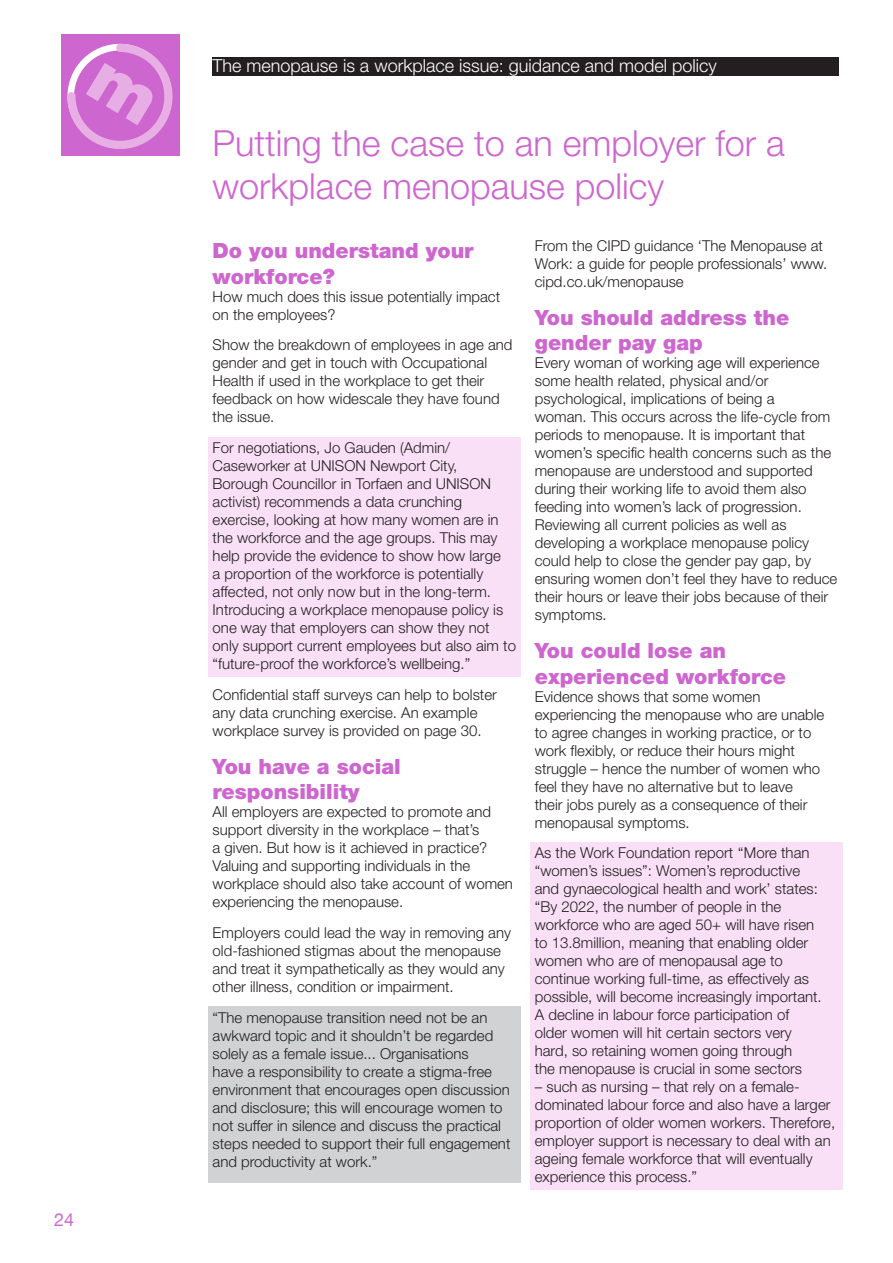
<style>
.page{position:relative;width:893px;height:1263px;background:#fff}
.page>*{position:absolute;margin:0;border:0;box-sizing:border-box;transform-origin:0 0}
.t1{font:300 36px/43.2px "Helvetica Neue";color:#cd66ce}
.subheads{font:900 21px/25.2px "Helvetica Neue";color:#cd66ce}
.t2{font:300 18px "Helvetica Neue";color:#fff}
.t3{font:18px "Helvetica Neue";color:#cd66ce}
.Body_text{font:300 15px/18px "Helvetica Neue";color:#231f20}
.tint_box_text{font:300 15px/18px "Helvetica Neue";color:#231f20}
.tintbox_grey{font:300 15px/18px "Helvetica Neue";color:#231f20}
</style>
<div class="page">
<div style="left:213px;top:57px;width:626px;height:18px;background:#231f20"></div>
<div style="left:62px;top:34px;width:118px;height:121px;background:#cd66ce"></div>
<div style="left:208px;top:437px;width:313px;height:240px;background:#f9e0f6"></div>
<div style="left:208px;top:1006px;width:313px;height:176px;background:#d1d2d4"></div>
<div style="left:531px;top:842px;width:312px;height:348px;background:#f9e0f6"></div>
<svg style="left:67px;top:43px;width:106px;height:106px"></svg>
<p class="t3" style="left:54px;top:1207px;width:22px">24</p>
<p class="t2" style="left:213px;top:54px;width:506px">The menopause is a workplace issue: guidance and model policy</p>
<p class="t1" style="left:213px;top:121px;width:574px">Putting the case to an employer for a workplace menopause policy</p>
<p class="subheads" style="left:213px;top:238px;width:262px">Do you understand your workforce?</p>
<p class="Body_text" style="left:213px;top:287px;width:289px">How much does this issue potentially impact on the employees?</p>
<p class="Body_text" style="left:213px;top:336px;width:301px">Show the breakdown of employees in age and gender and get in touch with Occupational Health if used in the workplace to get their feedback on how widescale they have found the issue.</p>
<p class="tint_box_text" style="left:213px;top:438px;width:305px">For negotiations, Jo Gauden (Admin/ Caseworker at UNISON Newport City, Borough Councillor in Torfaen and UNISON activist) recommends a data crunching exercise, looking at how many women are in the workforce and the age groups. This may help provide the evidence to show how large<br>a proportion of the workforce is potentially affected, not only now but in the long-term.<br>Introducing a workplace menopause policy is one way that employers can show they not only support current employees but also aim to “future-proof the workforce’s wellbeing.”</p>
<p class="Body_text" style="left:213px;top:685px;width:286px">Confidential staff surveys can help to bolster any data crunching exercise. An example workplace survey is provided on page 30.</p>
<p class="subheads" style="left:213px;top:754px;width:190px">You have a social responsibility</p>
<p class="Body_text" style="left:213px;top:802px;width:302px">All employers are expected to promote and support diversity in the workplace – that’s<br>a given. But how is it achieved in practice?<br>Valuing and supporting individuals in the workplace should also take account of women experiencing the menopause.</p>
<p class="Body_text" style="left:213px;top:923px;width:300px">Employers could lead the way in removing any old-fashioned stigmas about the menopause and treat it sympathetically as they would any other illness, condition or impairment.</p>
<p class="tintbox_grey" style="left:213px;top:1008px;width:299px">“The menopause transition need not be an awkward topic and it shouldn’t be regarded solely as a female issue... Organisations<br>have a responsibility to create a stigma-free environment that encourages open discussion and disclosure; this will encourage women to not suffer in silence and discuss the practical steps needed to support their full engagement and productivity at work.”</p>
<p class="Body_text" style="left:535px;top:237px;width:294px">From the CIPD guidance ‘The Menopause at<br>Work: a guide for people professionals’ www. cipd.co.uk/menopause</p>
<p class="subheads" style="left:535px;top:305px;width:256px">You should address the gender pay gap</p>
<p class="Body_text" style="left:535px;top:354px;width:304px">Every woman of working age will experience some health related, physical and/or psychological, implications of being a<br>woman. This occurs across the life-cycle from periods to menopause. It is important that women’s specific health concerns such as the menopause are understood and supported during their working life to avoid them also feeding into women’s lack of progression.<br>Reviewing all current policies as well as developing a workplace menopause policy could help to close the gender pay gap, by ensuring women don’t feel they have to reduce their hours or leave their jobs because of their symptoms.</p>
<p class="subheads" style="left:535px;top:638px;width:253px">You could lose an experienced workforce</p>
<p class="Body_text" style="left:535px;top:687px;width:291px">Evidence shows that some women experiencing the menopause who are unable to agree changes in working practice, or to work flexibly, or reduce their hours might struggle – hence the number of women who feel they have no alternative but to leave their jobs purely as a consequence of their menopausal symptoms.</p>
<p class="tint_box_text" style="left:535px;top:844px;width:288px">As the Work Foundation report ‘‘More than “women’s issues”: Women’s reproductive and gynaecological health and work’ states: “By 2022, the number of people in the workforce who are aged 50+ will have risen to 13.8million, meaning that enabling older women who are of menopausal age to continue working full-time, as effectively as possible, will become increasingly important.<br>A decline in labour force participation of older women will hit certain sectors very hard, so retaining women going through<br>the menopause is crucial in some sectors</p>
<p class="tint_box_text" style="left:535px;top:1078px;width:302px">– such as nursing – that rely on a female&shy;dominated labour force and also have a larger proportion of older women workers. Therefore, employer support is necessary to deal with an ageing female workforce that will eventually experience this process.”</p>
</div>
